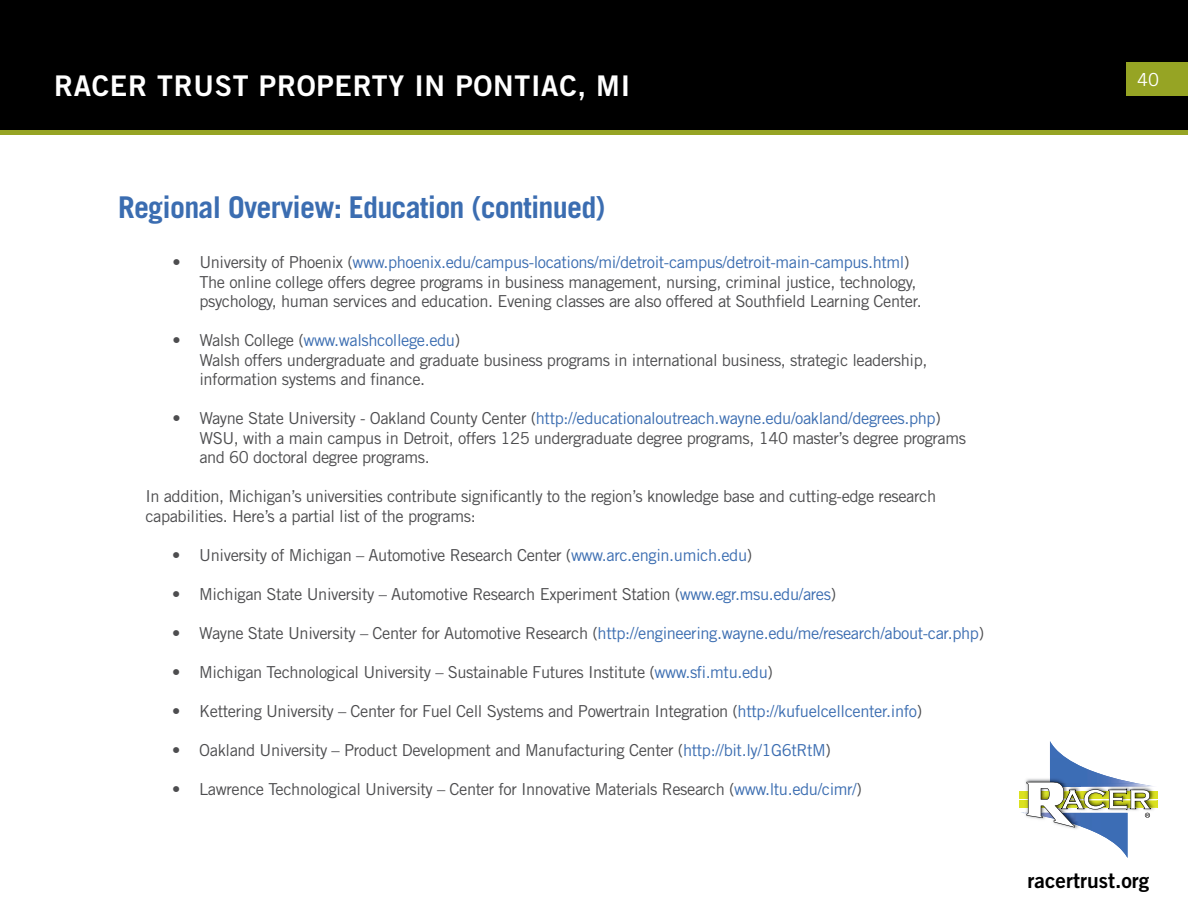
<style>
.page{position:relative;width:1188px;height:918px;background:#fff}
.page>*{position:absolute;margin:0;border:0;box-sizing:border-box;transform-origin:0 0}
.t1{font:700 30px "Trade Gothic LT Std";letter-spacing:-.025em;color:#3b6db1}
.t2{font:28.5px "Trade Gothic LT Std Bd 2";letter-spacing:.025em;color:#fff}
.t3{font:21px "Trade Gothic LT Std Bd 2";color:#000}
.t4{font:18px "Trade Gothic LT Std";color:#fff}
.t5{font:16.5px/19.5px "Trade Gothic LT Std";letter-spacing:-.025em;color:#4d4d4f}
.t6{font:16.5px "Trade Gothic LT Std";letter-spacing:-.025em;color:#3b6db1}
.s1{color:#3b6db1}
.s2{color:#4d4d4f}
</style>
<div class="page">
<div style="left:1px;top:1px;width:1186px;height:131px;background:#000"></div>
<div style="left:0;top:0;width:1188px;height:133px;border:2px solid #000"></div>
<div style="left:1126px;top:62px;width:62px;height:34px;background:#96a424"></div>
<div style="left:0;top:130px;width:1188px;height:5px;background:#96a424"></div>
<div style="left:1019px;top:791px;width:139px;height:7px;background:#dbe120"></div>
<div style="left:1019px;top:801px;width:139px;height:7px;background:#dbe120"></div>
<svg style="left:1021px;top:741px;width:137px;height:117px"></svg>
<h2 class="t2" style="left:54px;top:68px;width:578px">RACER TRUST PROPERTY IN PONTIAC, MI</h2>
<h1 class="t1" style="left:118px;top:189px;width:489px">Regional Overview: Education (continued)</h1>
<p class="t5" style="left:199px;top:253px;width:724px;text-indent:-27px">• University of Phoenix (<span class="s1">www.phoenix.edu/campus-locations/mi/detroit-campus/detroit-main-campus.html</span>)<br>The online college offers degree programs in business management, nursing, criminal justice, technology, psychology, human services and education. Evening classes are also offered at Southfield Learning Center.</p>
<p class="t5" style="left:199px;top:331px;width:730px;text-indent:-27px">• Walsh College (<span class="s1">www.walshcollege.edu</span>)<br>Walsh offers undergraduate and graduate business programs in international business, strategic leadership, information systems and finance.</p>
<p class="t5" style="left:199px;top:409px;width:768px;text-indent:-27px">• Wayne State University - Oakland County Center (<span class="s1">http://educationaloutreach.wayne.edu/oakland/degrees.php</span>)<br>WSU, with a main campus in Detroit, offers 125 undergraduate degree programs, 140 master’s degree programs and 60 doctoral degree programs.</p>
<p class="t5" style="left:145px;top:487px;width:792px">In addition, Michigan’s universities contribute significantly to the region’s knowledge base and cutting-edge research capabilities. Here’s a partial list of the programs:</p>
<p class="t5" style="left:172px;top:545px;width:581px">• University of Michigan – Automotive Research Center (<span class="s1">www.arc.engin.umich.edu</span>)</p>
<p class="t5" style="left:172px;top:584px;width:665px">• Michigan State University – Automotive Research Experiment Station (<span class="s1">www.egr.msu.edu/ares</span>)</p>
<p class="t6" style="left:172px;top:623px;width:813px"><span class="s2">• Wayne State University – Center for Automotive Research (</span>http://engineering.wayne.edu/me/research/about-car.php<span class="s2">)</span></p>
<p class="t5" style="left:172px;top:662px;width:602px">• Michigan Technological University – Sustainable Futures Institute (<span class="s1">www.sfi.mtu.edu</span>)</p>
<p class="t5" style="left:172px;top:701px;width:752px">• Kettering University – Center for Fuel Cell Systems and Powertrain Integration (<span class="s1">http://kufuelcellcenter.info</span>)</p>
<p class="t5" style="left:172px;top:740px;width:660px">• Oakland University – Product Development and Manufacturing Center (<span class="s1">http://bit.ly/1G6tRtM</span>)</p>
<p class="t5" style="left:172px;top:779px;width:691px">• Lawrence Technological University – Center for Innovative Materials Research (<span class="s1">www.ltu.edu/cimr/</span>)</p>
<p class="t4" style="left:1137px;top:68px;width:23px">40</p>
<p class="t3" style="left:1028px;top:867px;width:123px">racertrust.org</p>
</div>
